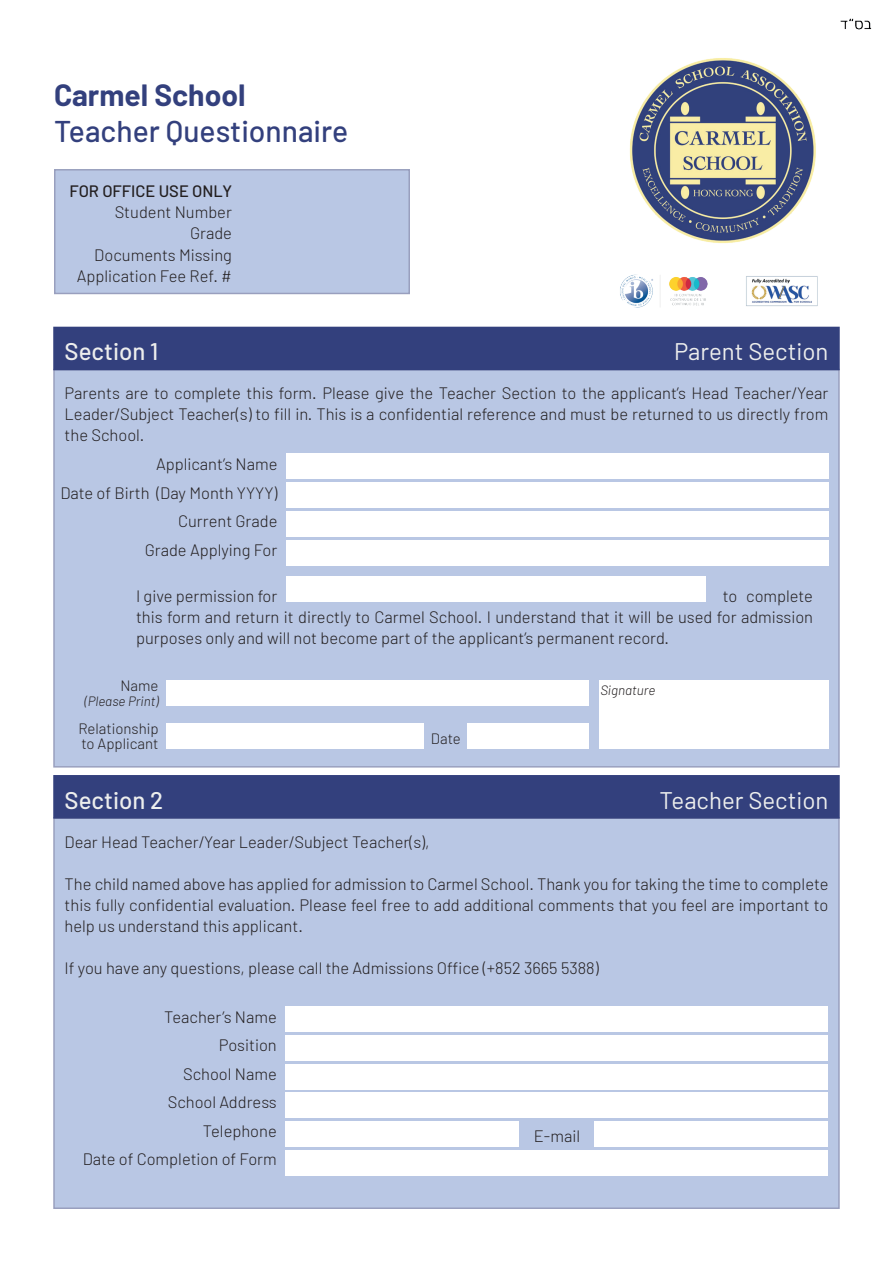
<style>
.page{position:relative;width:893px;height:1263px;background:#fff}
.page>*{position:absolute;margin:0;border:0;box-sizing:border-box;transform-origin:0 0}
.t1{font:500 30px "Barlow";color:#33407d}
.t2{font:700 30px "Barlow";color:#33407d}
.t3{font:24px "Barlow";color:#edeeed}
.t4{font:500 24px "Barlow";color:#edeeed}
.t5{font:300 16.5px/21px "Barlow";color:#231f20;text-align:right}
.t6{font:500 16.5px "Barlow";color:#231f20}
.t7{font:300 15px/15px "Barlow";color:#231f20}
.t8{font:italic 300 13.5px "Barlow";color:#231f20}
</style>
<div class="page">
<div style="left:53px;top:369px;width:787px;height:398px;background:#b9c7e4"></div>
<div style="left:53px;top:817px;width:787px;height:392px;background:#b9c7e4"></div>
<div style="left:54px;top:169px;width:356px;height:125px;background:#b9c7e4"></div>
<div style="left:53px;top:327px;width:787px;height:43px;background:#33407d"></div>
<div style="left:53px;top:775px;width:787px;height:44px;background:#33407d;border:2px solid #33407d"></div>
<div style="left:286px;top:454px;width:542px;height:25px;background:#fff"></div>
<div style="left:285px;top:1006px;width:543px;height:26px;background:#fff"></div>
<div style="left:286px;top:482px;width:542px;height:26px;background:#fff"></div>
<div style="left:285px;top:1035px;width:543px;height:25px;background:#fff"></div>
<div style="left:286px;top:511px;width:542px;height:26px;background:#fff"></div>
<div style="left:285px;top:1064px;width:543px;height:25px;background:#fff"></div>
<div style="left:285px;top:1121px;width:234px;height:26px;background:#fff"></div>
<div style="left:594px;top:1121px;width:234px;height:26px;background:#fff"></div>
<div style="left:286px;top:540px;width:542px;height:25px;background:#fff"></div>
<div style="left:285px;top:1092px;width:543px;height:26px;background:#fff"></div>
<div style="left:285px;top:1150px;width:543px;height:25px;background:#fff"></div>
<div style="left:286px;top:576px;width:420px;height:26px;background:#fff"></div>
<div style="left:167px;top:681px;width:422px;height:25px;background:#fff"></div>
<div style="left:167px;top:723px;width:257px;height:26px;background:#fff"></div>
<div style="left:599px;top:681px;width:229px;height:68px;background:#fff"></div>
<div style="left:468px;top:723px;width:121px;height:26px;background:#fff"></div>
<img style="left:630px;top:58px;width:186px;height:185px">
<img style="left:620px;top:274px;width:198px;height:34px">
<h1 class="t2" style="left:54px;top:77px;width:193px">Carmel School</h1>
<h1 class="t1" style="left:54px;top:113px;width:296px">Teacher Questionnaire</h1>
<p class="t6" style="left:69px;top:181px;width:164px">FOR OFFICE USE ONLY</p>
<p class="t5" style="left:77px;top:202px;width:157px">Student Number<br>Grade<br>Documents Missing<br>Application Fee Ref. #</p>
<h2 class="t4" style="left:65px;top:337px;width:95px">Section 1</h2>
<h2 class="t3" style="left:674px;top:337px;width:156px">Parent Section</h2>
<p class="t5" style="left:65px;top:382px;width:765px;text-align:justify">Parents are to complete this form. Please give the Teacher Section to the applicant’s Head Teacher/Year Leader/Subject Teacher(s) to fill in. This is a confidential reference and must be returned to us directly from the School.</p>
<p class="t5" style="left:60px;top:449px;width:219px;line-height:28.5px">Applicant’s Name<br>Date of Birth (Day Month YYYY)<br>Current Grade<br>Grade Applying For</p>
<p class="t5" style="left:136px;top:585px;width:679px;text-align:justify;text-indent:587px">to complete this form and return it directly to Carmel School. I understand that it will be used for admission purposes only and will not become part of the applicant’s permanent record.</p>
<p class="t5" style="left:136px;top:585px;width:143px">I give permission for</p>
<p class="t7" style="left:120px;top:678px;width:40px">Name</p>
<p class="t8" style="left:85px;top:693px;width:76px">(Please Print)</p>
<p class="t7" style="left:78px;top:720px;width:82px">Relationship to Applicant</p>
<p class="t7" style="left:431px;top:730px;width:31px">Date</p>
<p class="t8" style="left:600px;top:682px;width:57px">Signature</p>
<h2 class="t4" style="left:65px;top:785px;width:100px">Section 2</h2>
<h2 class="t3" style="left:659px;top:785px;width:170px">Teacher Section</h2>
<p class="t5" style="left:65px;top:831px;width:366px">Dear Head Teacher/Year Leader/Subject Teacher(s),</p>
<p class="t5" style="left:65px;top:873px;width:765px;text-align:justify">The child named above has applied for admission to Carmel School. Thank you for taking the time to complete this fully confidential evaluation. Please feel free to add additional comments that you feel are important to help us understand this applicant.</p>
<p class="t5" style="left:65px;top:957px;width:536px">If you have any questions, please call the Admissions Office (+852 3665 5388)</p>
<p class="t5" style="left:83px;top:1002px;width:196px;line-height:28.5px">Teacher’s Name<br>Position<br>School Name<br>School Address<br>Telephone<br>Date of Completion of Form</p>
<p class="t5" style="left:534px;top:1125px;width:48px">E-mail</p>
</div>
